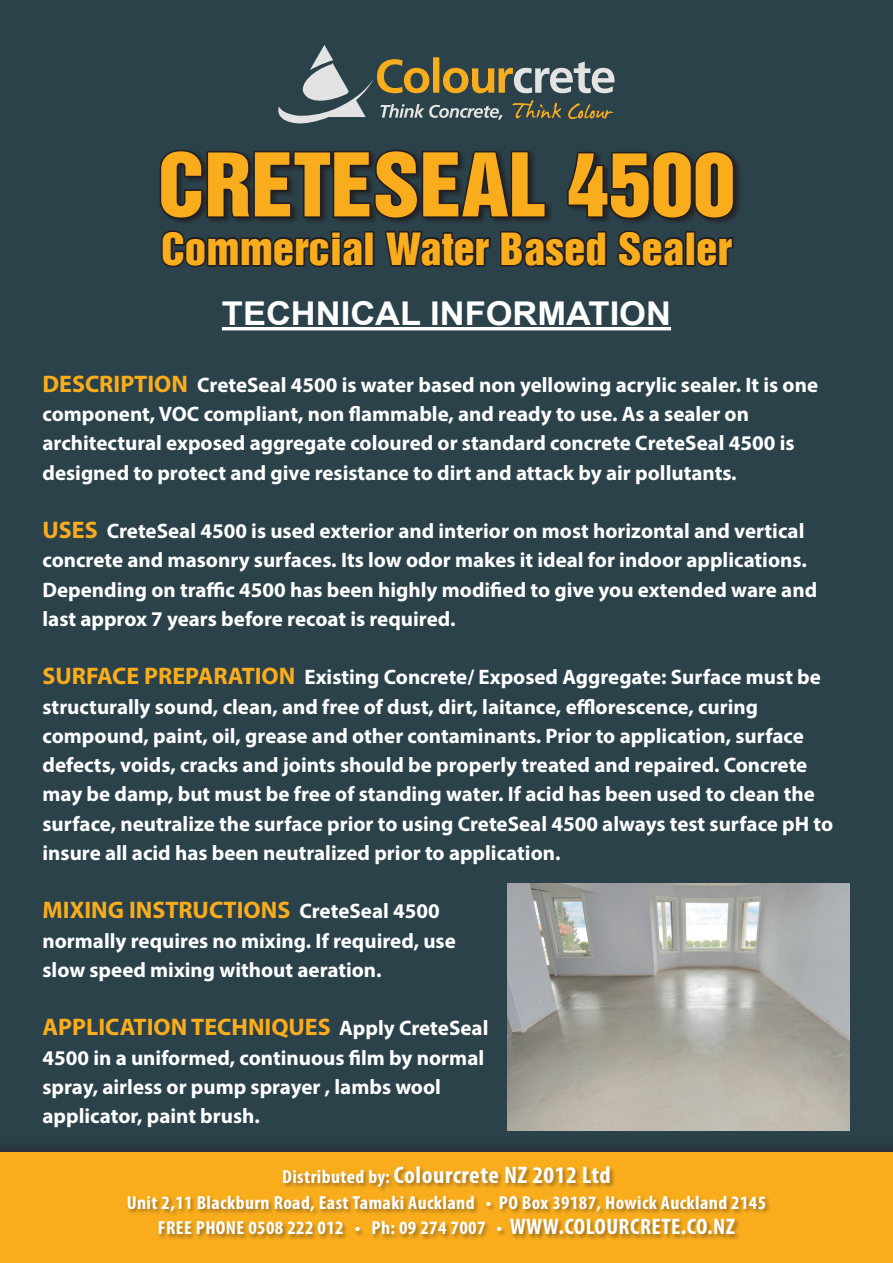
<style>
.page{position:relative;width:893px;height:1263px;background:#2b424b}
.page>*{position:absolute;margin:0;border:0;box-sizing:border-box;transform-origin:0 0}
.t1{font:79.95px "Switzerland Inserat";color:#faad1c;scale:1.05 1}
.t2{font:40.65px "Switzerland Inserat";color:#faad1c;scale:1.05 1}
.t3{font:700 32.85px "Arial";color:#fff;scale:1.05 1}
.t4{font:700 24px "Myriad Pro";color:#faad1c}
.t5{font:700 condensed 24px "Myriad Pro";letter-spacing:.02em;color:#fff;scale:1.05 1}
.t6{font:700 21px/29.2px "Myriad Pro";color:#fff}
.t7{font:700 condensed 18.9px/25.5px "Myriad Pro";letter-spacing:.02em;color:#fff;text-align:center;scale:1.05 1}
.s1{font-size:24px;color:#faad1c}
.s2{font-size:21px;color:#fff}
.s3{font-size:18.9px}
.s4{font-size:22.5px}
</style>
<div class="page">
<hr style="left:222px;top:327px;width:449px;height:3px;background:#fff">
<svg style="left:278px;top:45px;width:337px;height:79px"></svg>
<div style="left:0;top:1141px;width:893px;height:122px;background:#293940"></div>
<div style="left:0;top:1152px;width:893px;height:111px;background:#faad1c"></div>
<div style="left:126px;top:1165px;width:646px;height:75px;background:#231f20;opacity:.45"></div>
<svg style="left:159px;top:149px;width:577px;height:118px"></svg>
<img style="left:507px;top:884px;width:342px;height:246px">
<h1 class="t1" style="left:158px;top:137px;width:551px">CRETESEAL 4500</h1>
<h2 class="t2" style="left:161px;top:225px;width:545px">Commercial Water Based Sealer</h2>
<h3 class="t3" style="left:222px;top:292px;width:429px">TECHNICAL INFORMATION</h3>
<p class="t6" style="left:43px;top:369px;width:777px"><span class="s1">DESCRIPTION</span> CreteSeal 4500 is water based non yellowing acrylic sealer. It is one component, VOC compliant, non flammable, and ready to use. As a sealer on architectural exposed aggregate coloured or standard concrete CreteSeal 4500 is designed to protect and give resistance to dirt and attack by air pollutants.</p>
<p class="t6" style="left:43px;top:516px;width:776px"><span class="s1">USES</span> CreteSeal 4500 is used exterior and interior on most horizontal and vertical concrete and masonry surfaces. Its low odor makes it ideal for indoor applications.<br>Depending on traffic 4500 has been highly modified to give you extended ware and last approx 7 years before recoat is required.</p>
<p class="t6" style="left:43px;top:662px;width:792px"><span class="s1">SURFACE PREPARATION</span> Existing Concrete/ Exposed Aggregate: Surface must be structurally sound, clean, and free of dust, dirt, laitance, efflorescence, curing compound, paint, oil, grease and other contaminants. Prior to application, surface defects, voids, cracks and joints should be properly treated and repaired. Concrete may be damp, but must be free of standing water. If acid has been used to clean the surface, neutralize the surface prior to using CreteSeal 4500 always test surface pH to insure all acid has been neutralized prior to application.</p>
<p class="t4" style="left:43px;top:895px;width:399px">MIXING INSTRUCTIONS <span class="s2">CreteSeal 4500</span></p>
<p class="t6" style="left:43px;top:925px;width:415px">normally requires no mixing. If required, use slow speed mixing without aeration.</p>
<p class="t4" style="left:43px;top:1012px;width:447px">APPLICATION TECHNIQUES <span class="s2">Apply CreteSeal</span></p>
<p class="t6" style="left:43px;top:1042px;width:443px">4500 in a uniformed, continuous film by normal spray, airless or pump sprayer , lambs wool applicator, paint brush.</p>
<p class="t5" style="left:282px;top:1160px;width:315px"><span class="s3">Distributed by:</span> Colourcrete NZ 2012 Ltd</p>
<p class="t7" style="left:127px;top:1189px;width:611px">Unit 2,11 Blackburn Road, East Tamaki Auckland • PO Box 39187, Howick Auckland 2145<br>FREE PHONE 0508 222 012 • Ph: 09 274 7007 • <span class="s4">WWW.COLOURCRETE.CO.NZ</span></p>
</div>
